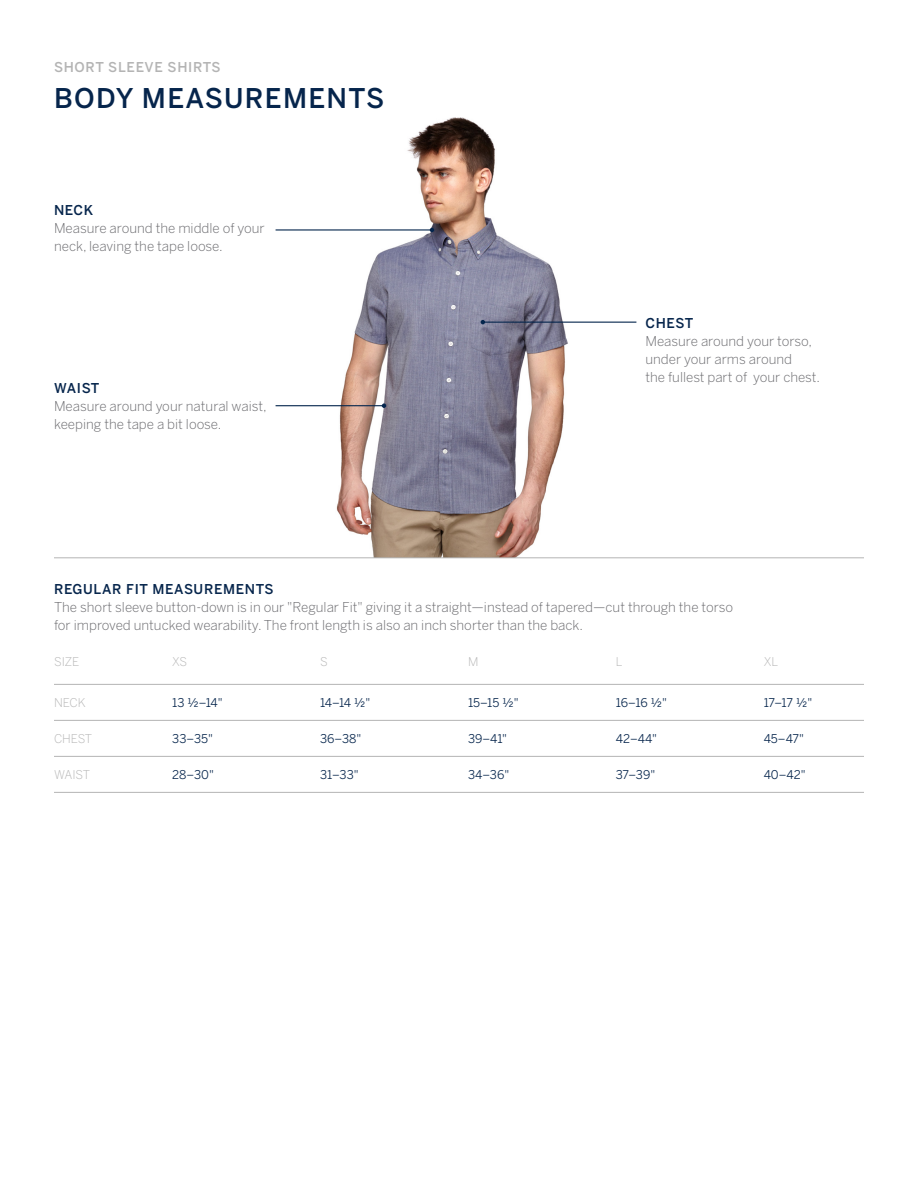
<style>
.page{position:relative;width:918px;height:1188px;background:#fff}
.page>*{position:absolute;margin:0;border:0;box-sizing:border-box;transform-origin:0 0}
.t1{font:500 27px "Benton Sans";letter-spacing:.05em;color:#06254c}
.t2{font:300 13.5px/18px "Benton Sans";color:#68686c}
.t3{font:500 13.5px "Benton Sans";letter-spacing:.05em;color:#06254c}
.t4{font:500 13.5px "Benton Sans";letter-spacing:.05em;color:#b4b4b4}
.t5{font:12px "Benton Sans";color:#06254c}
.t6{font:300 12px "Benton Sans";color:#b4b4b4}
</style>
<div class="page">
<img style="left:236px;top:118px;width:446px;height:440px">
<hr style="left:54px;top:558px;width:810px;height:1px;background:#b4b4b4">
<hr style="left:276px;top:405px;width:108px;height:1px;background:#05264d">
<svg style="left:382px;top:403px;width:4px;height:5px"></svg>
<hr style="left:483px;top:322px;width:153px;height:1px;background:#05264d">
<svg style="left:481px;top:320px;width:4px;height:4px"></svg>
<hr style="left:276px;top:229px;width:156px;height:2px;background:#05264d">
<svg style="left:430px;top:228px;width:4px;height:4px"></svg>
<hr style="left:54px;top:684px;width:810px;height:1px;background:#b4b4b4">
<hr style="left:54px;top:720px;width:810px;height:1px;background:#b4b4b4">
<hr style="left:54px;top:756px;width:810px;height:1px;background:#b4b4b4">
<hr style="left:54px;top:792px;width:810px;height:1px;background:#b4b4b4">
<p class="t4" style="left:54px;top:59px;width:168px">SHORT SLEEVE SHIRTS</p>
<p class="t1" style="left:54px;top:82px;width:332px">BODY MEASUREMENTS</p>
<p class="t3" style="left:54px;top:201px;width:41px">NECK</p>
<p class="t2" style="left:54px;top:219px;width:212px">Measure around the middle of your neck, leaving the tape loose.</p>
<p class="t3" style="left:54px;top:380px;width:47px">WAIST</p>
<p class="t2" style="left:54px;top:397px;width:214px">Measure around your natural waist, keeping the tape a bit loose.</p>
<p class="t3" style="left:645px;top:315px;width:49px">CHEST</p>
<p class="t2" style="left:645px;top:332px;width:176px">Measure around your torso, under your arms around<br>the fullest part of your chest.</p>
<p class="t3" style="left:54px;top:581px;width:221px">REGULAR FIT MEASUREMENTS</p>
<p class="t2" style="left:54px;top:598px;width:681px">The short sleeve button-down is in our "Regular Fit" giving it a straight—instead of tapered—cut through the torso for improved untucked wearability. The front length is also an inch shorter than the back.</p>
<p class="t6" style="left:54px;top:655px;width:27px">SIZE</p>
<p class="t6" style="left:172px;top:655px;width:17px">XS</p>
<p class="t6" style="left:320px;top:655px;width:9px">S</p>
<p class="t6" style="left:468px;top:655px;width:12px">M</p>
<p class="t6" style="left:616px;top:655px;width:8px">L</p>
<p class="t6" style="left:764px;top:655px;width:16px">XL</p>
<p class="t6" style="left:54px;top:695px;width:33px">NECK</p>
<p class="t5" style="left:616px;top:695px;width:53px">16–16 ½"</p>
<p class="t5" style="left:172px;top:695px;width:52px">13 ½–14"</p>
<p class="t5" style="left:320px;top:695px;width:52px">14–14 ½"</p>
<p class="t5" style="left:468px;top:695px;width:52px">15–15 ½"</p>
<p class="t5" style="left:764px;top:695px;width:50px">17–17 ½"</p>
<p class="t6" style="left:54px;top:731px;width:40px">CHEST</p>
<p class="t6" style="left:54px;top:767px;width:37px">WAIST</p>
<p class="t5" style="left:172px;top:731px;width:42px">33–35"</p>
<p class="t5" style="left:172px;top:767px;width:43px">28–30"</p>
<p class="t5" style="left:320px;top:731px;width:43px">36–38"</p>
<p class="t5" style="left:320px;top:767px;width:40px">31–33"</p>
<p class="t5" style="left:468px;top:731px;width:41px">39–41"</p>
<p class="t5" style="left:468px;top:767px;width:43px">34–36"</p>
<p class="t5" style="left:616px;top:731px;width:43px">42–44"</p>
<p class="t5" style="left:616px;top:767px;width:41px">37–39"</p>
<p class="t5" style="left:764px;top:731px;width:42px">45–47"</p>
<p class="t5" style="left:764px;top:767px;width:43px">40–42"</p>
</div>
